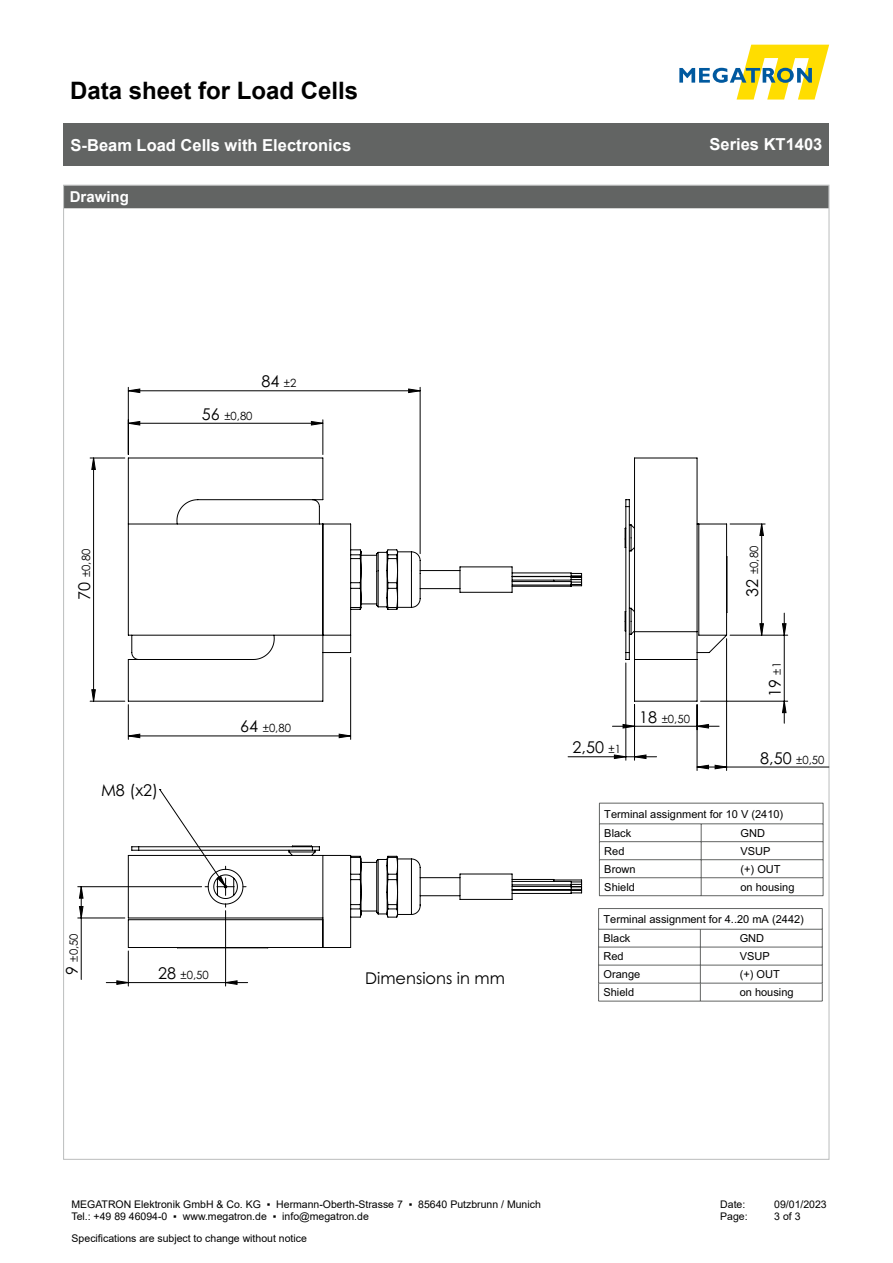
<style>
.page{position:relative;width:893px;height:1263px;background:#fff}
.page>*{position:absolute;margin:0;border:0;box-sizing:border-box;transform-origin:0 0}
.t1{font:700 24px "Arial";color:#000}
.t2{font:700 16.5px "Arial";color:#fff}
.t3{font:16.2px "Century Gothic";color:#000}
.t4{font:700 15px "Arial";color:#fff}
.t5{font:11.4px "Century Gothic";color:#000}
.t6{font:11.1px/19.2px "Arial";color:#000}
.t7{font:10.5px/12.6px "Arial";color:#000}
.s1{font-size:16.2px}
.s2{font-size:11.4px}
</style>
<div class="page">
<svg style="left:679px;top:45px;width:150px;height:55px"></svg>
<div style="left:64px;top:123px;width:765px;height:43px;background:#626463"></div>
<div style="left:65px;top:187px;width:762px;height:21px;background:#626463"></div>
<hr style="left:727px;top:767px;width:102px;height:1px;background:#000">
<hr style="left:323px;top:420px;width:1px;height:34px;background:#000">
<hr style="left:128px;top:387px;width:1px;height:67px;background:#000">
<hr style="left:420px;top:387px;width:1px;height:167px;background:#000">
<hr style="left:78px;top:918px;width:47px;height:1px;background:#000">
<hr style="left:78px;top:886px;width:124px;height:1px;background:#000">
<hr style="left:81px;top:918px;width:1px;height:61px;background:#000">
<hr style="left:700px;top:701px;width:88px;height:1px;background:#000">
<hr style="left:730px;top:635px;width:58px;height:1px;background:#000">
<hr style="left:90px;top:458px;width:35px;height:1px;background:#000">
<hr style="left:730px;top:524px;width:35px;height:1px;background:#000">
<hr style="left:128px;top:951px;width:1px;height:35px;background:#000">
<hr style="left:225px;top:911px;width:1px;height:75px;background:#000">
<svg style="left:128px;top:389px;width:292px;height:36px"></svg>
<svg style="left:79px;top:624px;width:707px;height:294px"></svg>
<svg style="left:92px;top:458px;width:671px;height:243px"></svg>
<svg style="left:106px;top:981px;width:142px;height:3px"></svg>
<svg style="left:159px;top:789px;width:76px;height:56px"></svg>
<svg style="left:127px;top:457px;width:455px;height:245px"></svg>
<svg style="left:127px;top:845px;width:455px;height:104px"></svg>
<svg style="left:612px;top:457px;width:116px;height:273px"></svg>
<hr style="left:599px;top:803px;width:102px;height:1px;background:#626463">
<hr style="left:701px;top:803px;width:122px;height:1px;background:#626463">
<hr style="left:599px;top:823px;width:102px;height:1px;background:#626463">
<hr style="left:701px;top:823px;width:122px;height:1px;background:#626463">
<hr style="left:599px;top:841px;width:102px;height:1px;background:#626463">
<hr style="left:701px;top:841px;width:122px;height:1px;background:#626463">
<hr style="left:599px;top:859px;width:102px;height:1px;background:#626463">
<hr style="left:701px;top:859px;width:122px;height:1px;background:#626463">
<hr style="left:599px;top:877px;width:102px;height:1px;background:#626463">
<hr style="left:701px;top:877px;width:122px;height:1px;background:#626463">
<hr style="left:598px;top:908px;width:102px;height:1px;background:#626463">
<hr style="left:700px;top:908px;width:122px;height:1px;background:#626463">
<hr style="left:598px;top:929px;width:102px;height:1px;background:#626463">
<hr style="left:700px;top:929px;width:122px;height:1px;background:#626463">
<hr style="left:598px;top:947px;width:102px;height:1px;background:#626463">
<hr style="left:700px;top:947px;width:122px;height:1px;background:#626463">
<hr style="left:598px;top:965px;width:102px;height:1px;background:#626463">
<hr style="left:700px;top:965px;width:122px;height:1px;background:#626463">
<hr style="left:598px;top:983px;width:102px;height:1px;background:#626463">
<hr style="left:700px;top:983px;width:122px;height:1px;background:#626463">
<svg style="left:599px;top:804px;width:1px;height:91px"></svg>
<svg style="left:701px;top:824px;width:1px;height:71px"></svg>
<svg style="left:823px;top:803px;width:1px;height:92px"></svg>
<hr style="left:599px;top:895px;width:102px;height:1px;background:#626463">
<hr style="left:701px;top:895px;width:122px;height:1px;background:#626463">
<svg style="left:598px;top:909px;width:1px;height:92px"></svg>
<svg style="left:700px;top:930px;width:1px;height:71px"></svg>
<svg style="left:822px;top:909px;width:1px;height:92px"></svg>
<hr style="left:598px;top:1001px;width:102px;height:1px;background:#626463">
<hr style="left:700px;top:1001px;width:122px;height:1px;background:#626463">
<h1 class="t1" style="left:70px;top:73px;width:290px">Data sheet for Load Cells</h1>
<h2 class="t2" style="left:71px;top:133px;width:282px">S-Beam Load Cells with Electronics</h2>
<h2 class="t2" style="left:710px;top:133px;width:114px">Series KT1403</h2>
<p class="t4" style="left:70px;top:186px;width:61px">Drawing</p>
<p class="t5" style="left:202px;top:408px;width:52px"><span class="s1">56</span> ±0,80</p>
<p class="t3" style="left:261px;top:370px;width:36px">84 <span class="s2">±2</span></p>
<p class="t5" style="left:78px;top:600px;width:52px;rotate:-90deg"><span class="s1">70</span> ±0,80</p>
<p class="t3" style="left:101px;top:778px;width:59px">M8 (x2)</p>
<p class="t5" style="left:240px;top:720px;width:52px"><span class="s1">64</span> ±0,80</p>
<p class="t5" style="left:66px;top:975px;width:43px;rotate:-90deg"><span class="s1">9</span> ±0,50</p>
<p class="t5" style="left:158px;top:967px;width:52px"><span class="s1">28</span> ±0,50</p>
<p class="t3" style="left:365px;top:967px;width:141px">Dimensions in mm</p>
<p class="t3" style="left:573px;top:736px;width:50px">2,50 <span class="s2">±1</span></p>
<p class="t5" style="left:639px;top:711px;width:52px"><span class="s1">18</span> ±0,50</p>
<p class="t5" style="left:746px;top:596px;width:52px;rotate:-90deg"><span class="s1">32</span> ±0,80</p>
<p class="t3" style="left:763px;top:697px;width:36px;rotate:-90deg">19 <span class="s2">±1</span></p>
<p class="t5" style="left:760px;top:751px;width:66px"><span class="s1">8,50</span> ±0,50</p>
<p class="t6" style="left:604px;top:804px;width:180px">Terminal assignment for 10 V (2410)<br>Black</p>
<p class="t6" style="left:740px;top:823px;width:26px">GND</p>
<p class="t6" style="left:604px;top:841px;width:22px">Red</p>
<p class="t6" style="left:740px;top:841px;width:32px">VSUP</p>
<p class="t6" style="left:604px;top:859px;width:33px">Brown</p>
<p class="t6" style="left:740px;top:859px;width:42px">(+) OUT</p>
<p class="t6" style="left:603px;top:909px;width:202px">Terminal assignment for 4..20 mA (2442)<br>Black</p>
<p class="t6" style="left:604px;top:877px;width:32px">Shield</p>
<p class="t6" style="left:740px;top:877px;width:55px">on housing</p>
<p class="t6" style="left:740px;top:929px;width:26px">GND</p>
<p class="t6" style="left:603px;top:947px;width:22px">Red</p>
<p class="t6" style="left:740px;top:947px;width:32px">VSUP</p>
<p class="t6" style="left:603px;top:965px;width:38px">Orange</p>
<p class="t6" style="left:740px;top:965px;width:42px">(+) OUT</p>
<p class="t6" style="left:603px;top:983px;width:32px">Shield</p>
<p class="t6" style="left:740px;top:983px;width:55px">on housing</p>
<p class="t7" style="left:71px;top:1198px;width:471px">MEGATRON Elektronik GmbH &amp; Co. KG ▪ Hermann-Oberth-Strasse 7 ▪ 85640 Putzbrunn / Munich<br>Tel.: +49 89 46094-0 ▪ www.megatron.de ▪ info@megatron.de</p>
<p class="t7" style="left:720px;top:1198px;width:27px">Date:</p>
<p class="t7" style="left:774px;top:1198px;width:54px">09/01/2023</p>
<p class="t7" style="left:720px;top:1210px;width:29px">Page:</p>
<p class="t7" style="left:774px;top:1210px;width:28px">3 of 3</p>
<p class="t7" style="left:72px;top:1232px;width:237px">Specifications are subject to change without notice</p>
</div>
